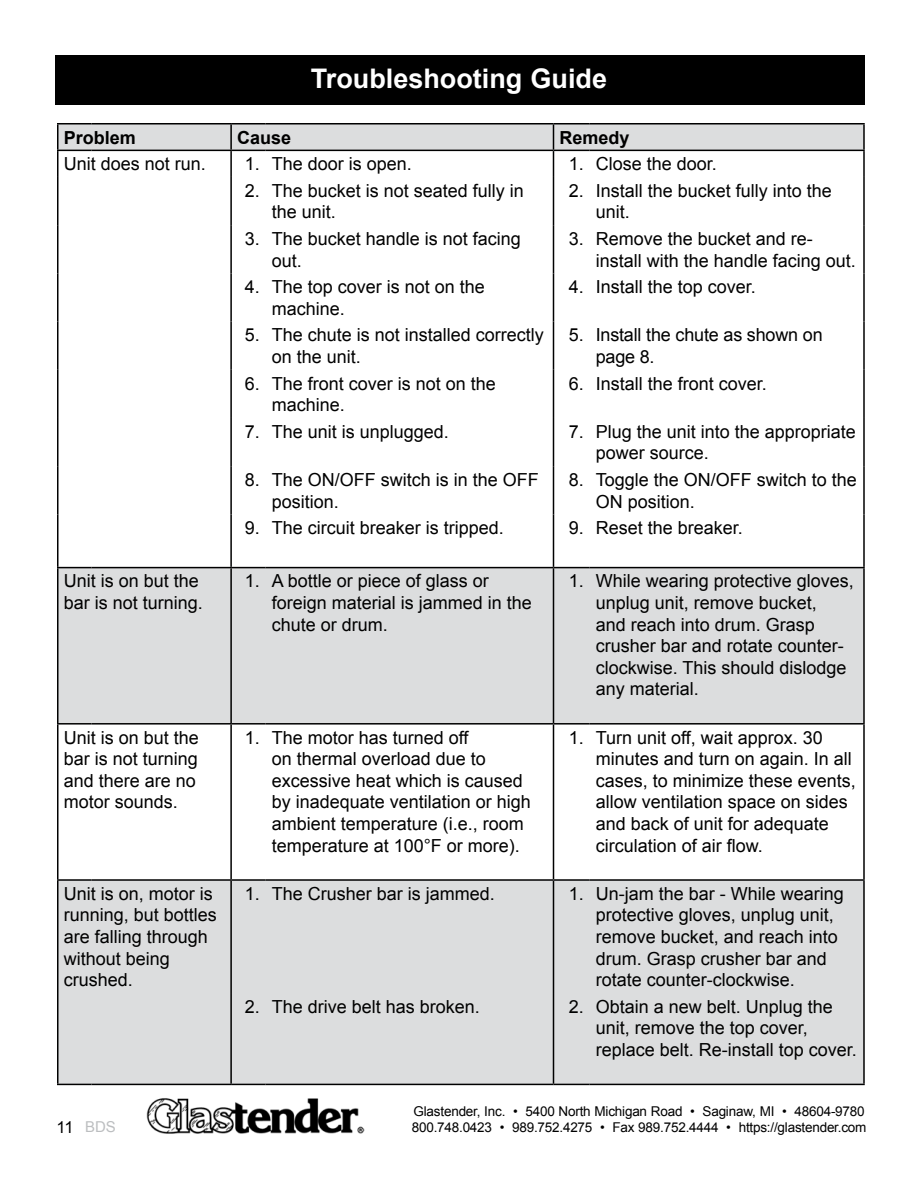
<style>
.page{position:relative;width:918px;height:1188px;background:#fff}
.page>*{position:absolute;margin:0;border:0;box-sizing:border-box;transform-origin:0 0}
.t1{font:700 27px "Arial";color:#fff}
.t2{font:18px/21.6px "Arial";color:#000}
.t3{font:700 18px "Arial";color:#000}
.t4{font:16.5px "Arial";color:#000}
.t5{font:15px "Arial";color:#bcbec0}
.t6{font:13.5px "Arial";letter-spacing:-.015em;color:#000}
</style>
<div class="page">
<div style="left:55px;top:55px;width:810px;height:50px;background:#000"></div>
<img style="left:147px;top:1098px;width:217px;height:36px">
<div style="left:58px;top:568px;width:805px;height:155px;background:#dcddde"></div>
<div style="left:58px;top:881px;width:805px;height:203px;background:#dcddde"></div>
<hr style="left:57px;top:123px;width:35px;height:1px;background:#000">
<hr style="left:92px;top:123px;width:139px;height:1px;background:#000">
<hr style="left:231px;top:123px;width:35px;height:1px;background:#000">
<hr style="left:266px;top:123px;width:288px;height:1px;background:#000">
<hr style="left:554px;top:123px;width:36px;height:1px;background:#000">
<hr style="left:590px;top:123px;width:275px;height:1px;background:#000">
<hr style="left:863px;top:125px;width:2px;height:25px;background:#000">
<hr style="left:590px;top:150px;width:275px;height:1px;background:#000">
<hr style="left:863px;top:151px;width:2px;height:26px;background:#000">
<hr style="left:553px;top:177px;width:1px;height:48px;background:#000">
<hr style="left:863px;top:177px;width:2px;height:48px;background:#000">
<hr style="left:553px;top:225px;width:1px;height:48px;background:#000">
<hr style="left:863px;top:225px;width:2px;height:48px;background:#000">
<hr style="left:553px;top:273px;width:1px;height:49px;background:#000">
<hr style="left:863px;top:273px;width:2px;height:49px;background:#000">
<hr style="left:553px;top:322px;width:1px;height:48px;background:#000">
<hr style="left:863px;top:322px;width:2px;height:48px;background:#000">
<hr style="left:553px;top:370px;width:1px;height:48px;background:#000">
<hr style="left:863px;top:370px;width:2px;height:48px;background:#000">
<hr style="left:553px;top:418px;width:1px;height:48px;background:#000">
<hr style="left:863px;top:418px;width:2px;height:48px;background:#000">
<hr style="left:553px;top:466px;width:1px;height:48px;background:#000">
<hr style="left:863px;top:466px;width:2px;height:48px;background:#000">
<hr style="left:863px;top:514px;width:2px;height:27px;background:#000">
<svg style="left:553px;top:514px;width:1px;height:53px"></svg>
<hr style="left:863px;top:541px;width:2px;height:26px;background:#000">
<hr style="left:57px;top:568px;width:1px;height:155px;background:#000">
<hr style="left:231px;top:567px;width:35px;height:1px;background:#000">
<hr style="left:230px;top:568px;width:2px;height:155px;background:#000">
<hr style="left:266px;top:567px;width:288px;height:1px;background:#000">
<hr style="left:554px;top:567px;width:36px;height:1px;background:#000">
<hr style="left:553px;top:568px;width:1px;height:155px;background:#000">
<hr style="left:590px;top:567px;width:275px;height:1px;background:#000">
<hr style="left:863px;top:568px;width:2px;height:155px;background:#000">
<hr style="left:57px;top:723px;width:35px;height:2px;background:#000">
<hr style="left:57px;top:725px;width:1px;height:154px;background:#000">
<hr style="left:92px;top:723px;width:139px;height:2px;background:#000">
<hr style="left:231px;top:723px;width:35px;height:2px;background:#000">
<hr style="left:230px;top:725px;width:2px;height:154px;background:#000">
<hr style="left:266px;top:723px;width:288px;height:2px;background:#000">
<hr style="left:554px;top:723px;width:36px;height:2px;background:#000">
<hr style="left:553px;top:725px;width:1px;height:154px;background:#000">
<hr style="left:590px;top:723px;width:275px;height:2px;background:#000">
<hr style="left:863px;top:725px;width:2px;height:154px;background:#000">
<hr style="left:57px;top:879px;width:35px;height:2px;background:#000">
<hr style="left:57px;top:881px;width:1px;height:112px;background:#000">
<hr style="left:92px;top:879px;width:139px;height:2px;background:#000">
<hr style="left:231px;top:879px;width:35px;height:2px;background:#000">
<hr style="left:266px;top:879px;width:288px;height:2px;background:#000">
<hr style="left:554px;top:879px;width:36px;height:2px;background:#000">
<hr style="left:590px;top:879px;width:275px;height:2px;background:#000">
<hr style="left:863px;top:881px;width:2px;height:112px;background:#000">
<hr style="left:57px;top:993px;width:1px;height:91px;background:#000">
<hr style="left:863px;top:993px;width:2px;height:91px;background:#000">
<hr style="left:57px;top:1084px;width:35px;height:1px;background:#000">
<hr style="left:92px;top:1084px;width:139px;height:1px;background:#000">
<hr style="left:231px;top:1084px;width:35px;height:1px;background:#000">
<hr style="left:266px;top:1084px;width:288px;height:1px;background:#000">
<hr style="left:554px;top:1084px;width:36px;height:1px;background:#000">
<hr style="left:590px;top:1084px;width:275px;height:1px;background:#000">
<hr style="left:230px;top:177px;width:2px;height:48px;background:#000">
<hr style="left:230px;top:225px;width:2px;height:48px;background:#000">
<hr style="left:230px;top:273px;width:2px;height:49px;background:#000">
<hr style="left:230px;top:322px;width:2px;height:48px;background:#000">
<hr style="left:230px;top:370px;width:2px;height:48px;background:#000">
<hr style="left:230px;top:418px;width:2px;height:48px;background:#000">
<hr style="left:230px;top:466px;width:2px;height:48px;background:#000">
<hr style="left:230px;top:514px;width:2px;height:27px;background:#000">
<hr style="left:230px;top:541px;width:2px;height:26px;background:#000">
<hr style="left:57px;top:567px;width:35px;height:1px;background:#000">
<hr style="left:92px;top:567px;width:139px;height:1px;background:#000">
<hr style="left:230px;top:881px;width:2px;height:112px;background:#000">
<hr style="left:553px;top:881px;width:1px;height:112px;background:#000">
<hr style="left:230px;top:993px;width:2px;height:91px;background:#000">
<hr style="left:553px;top:993px;width:1px;height:91px;background:#000">
<hr style="left:57px;top:177px;width:1px;height:48px;background:#000">
<svg style="left:57px;top:124px;width:807px;height:53px"></svg>
<hr style="left:57px;top:225px;width:1px;height:48px;background:#000">
<hr style="left:57px;top:273px;width:1px;height:49px;background:#000">
<hr style="left:57px;top:322px;width:1px;height:48px;background:#000">
<hr style="left:57px;top:370px;width:1px;height:48px;background:#000">
<hr style="left:57px;top:418px;width:1px;height:48px;background:#000">
<hr style="left:57px;top:466px;width:1px;height:48px;background:#000">
<svg style="left:57px;top:514px;width:1px;height:53px"></svg>
<h1 class="t1" style="left:311px;top:60px;width:298px">Troubleshooting Guide</h1>
<p class="t3" style="left:64px;top:125px;width:74px">Problem</p>
<p class="t3" style="left:237px;top:125px;width:56px">Cause</p>
<p class="t3" style="left:560px;top:125px;width:72px">Remedy</p>
<p class="t2" style="left:64px;top:153px;width:144px">Unit does not run.</p>
<p class="t2" style="left:245px;top:153px;width:169px">1. The door is open.</p>
<p class="t2" style="left:569px;top:153px;width:150px">1. Close the door.</p>
<p class="t2" style="left:272px;top:180px;width:254px;text-indent:-27px">2. The bucket is not seated fully in the unit.</p>
<p class="t2" style="left:596px;top:180px;width:238px;text-indent:-27px">2. Install the bucket fully into the unit.</p>
<p class="t2" style="left:272px;top:228px;width:251px;text-indent:-27px">3. The bucket handle is not facing out.</p>
<p class="t2" style="left:596px;top:228px;width:262px;text-indent:-27px">3. Remove the bucket and re&shy;install with the handle facing out.</p>
<p class="t2" style="left:272px;top:276px;width:215px;text-indent:-27px">4. The top cover is not on the machine.</p>
<p class="t2" style="left:569px;top:276px;width:189px">4. Install the top cover.</p>
<p class="t2" style="left:272px;top:324px;width:274px;text-indent:-27px">5. The chute is not installed correctly on the unit.</p>
<p class="t2" style="left:596px;top:324px;width:229px;text-indent:-27px">5. Install the chute as shown on page 8.</p>
<p class="t2" style="left:272px;top:373px;width:226px;text-indent:-27px">6. The front cover is not on the machine.</p>
<p class="t2" style="left:569px;top:373px;width:200px">6. Install the front cover.</p>
<p class="t2" style="left:245px;top:421px;width:206px">7. The unit is unplugged.</p>
<p class="t2" style="left:596px;top:421px;width:262px;text-indent:-27px">7. Plug the unit into the appropriate power source.</p>
<p class="t2" style="left:272px;top:469px;width:269px;text-indent:-27px">8. The ON/OFF switch is in the OFF position.</p>
<p class="t2" style="left:596px;top:469px;width:263px;text-indent:-27px">8. Toggle the ON/OFF switch to the<br>ON position.</p>
<p class="t2" style="left:245px;top:517px;width:261px">9. The circuit breaker is tripped.</p>
<p class="t2" style="left:569px;top:517px;width:176px">9. Reset the breaker.</p>
<p class="t2" style="left:64px;top:571px;width:141px">Unit is on but the bar is not turning.</p>
<p class="t2" style="left:272px;top:571px;width:262px;text-indent:-27px">1. A bottle or piece of glass or foreign material is jammed in the chute or drum.</p>
<p class="t2" style="left:596px;top:571px;width:260px;text-indent:-27px">1. While wearing protective gloves, unplug unit, remove bucket,<br>and reach into drum. Grasp crusher bar and rotate counter&shy;clockwise. This should dislodge any material.</p>
<p class="t2" style="left:64px;top:727px;width:137px">Unit is on but the bar is not turning and there are no motor sounds.</p>
<p class="t2" style="left:272px;top:727px;width:261px;text-indent:-27px">1. The motor has turned off<br>on thermal overload due to excessive heat which is caused by inadequate ventilation or high ambient temperature (i.e., room temperature at 100°F or more).</p>
<p class="t2" style="left:596px;top:727px;width:262px;text-indent:-27px">1. Turn unit off, wait approx. 30 minutes and turn on again. In all cases, to minimize these events, allow ventilation space on sides and back of unit for adequate circulation of air flow.</p>
<p class="t2" style="left:64px;top:883px;width:155px">Unit is on, motor is running, but bottles are falling through without being crushed.</p>
<p class="t2" style="left:245px;top:883px;width:252px">1. The Crusher bar is jammed.</p>
<p class="t2" style="left:596px;top:883px;width:250px;text-indent:-27px">1. Un-jam the bar - While wearing protective gloves, unplug unit, remove bucket, and reach into drum. Grasp crusher bar and rotate counter-clockwise.</p>
<p class="t2" style="left:245px;top:996px;width:237px">2. The drive belt has broken.</p>
<p class="t2" style="left:596px;top:996px;width:263px;text-indent:-27px">2. Obtain a new belt. Unplug the unit, remove the top cover, replace belt. Re-install top cover.</p>
<p class="t4" style="left:56px;top:1116px;width:19px">11</p>
<p class="t6" style="left:414px;top:1102px;width:453px">Glastender, Inc. • 5400 North Michigan Road • Saginaw, MI • 48604-9780</p>
<p class="t5" style="left:85px;top:1117px;width:32px">BDS</p>
<p class="t6" style="left:412px;top:1118px;width:456px">800.748.0423 • 989.752.4275 • Fax 989.752.4444 • https://glastender.com</p>
</div>
